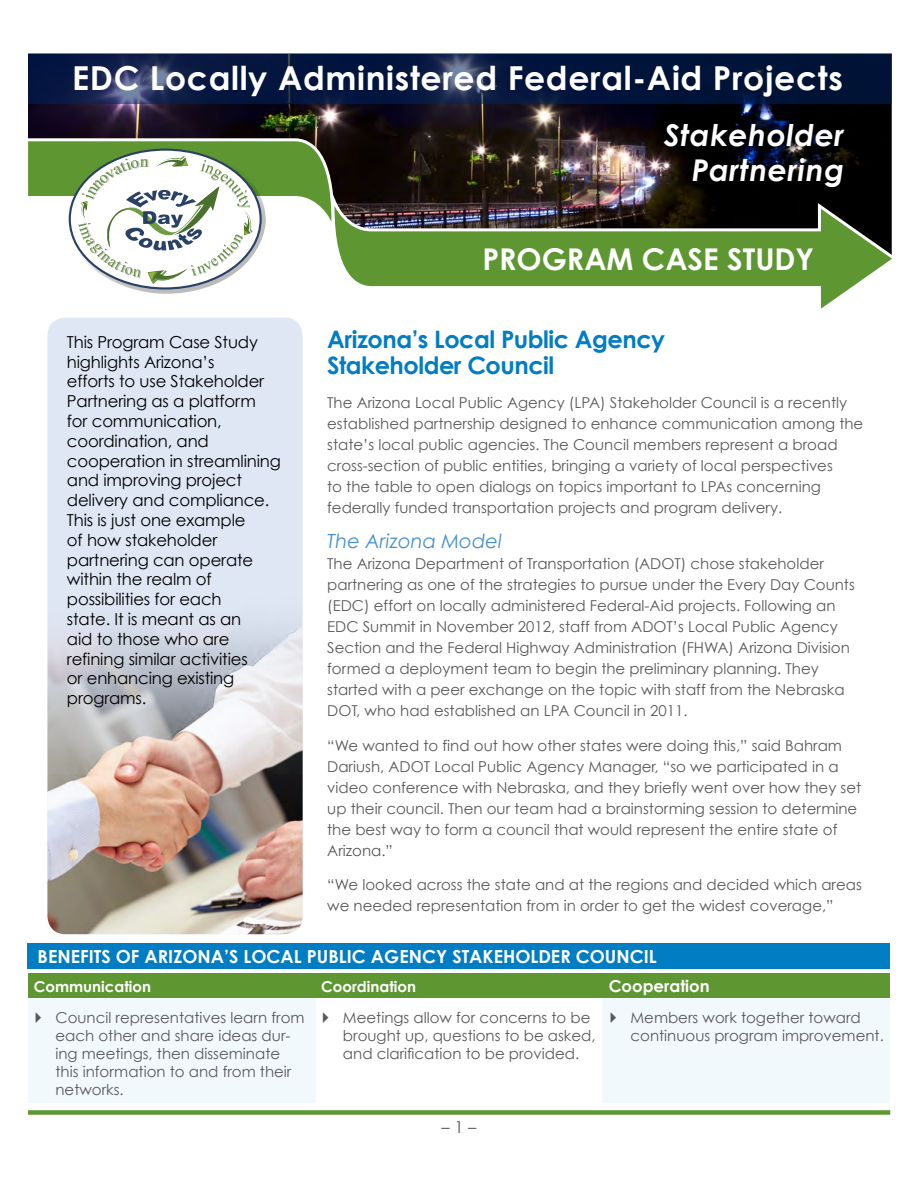
<style>
.page{position:relative;width:918px;height:1188px;background:#fff}
.page>*{position:absolute;margin:0;border:0;box-sizing:border-box;transform-origin:0 0}
.t1{font:700 33px "Century Gothic";letter-spacing:.02em;color:#fff}
.Heading_Level_1{font:italic 700 30px "Century Gothic";letter-spacing:.02em;color:#fff}
.P{font:700 30px "Century Gothic";color:#fff}
.Body_Text_Intro_Para{font:700 24px/26.2px "Century Gothic";letter-spacing:-.02em;color:#007dc3}
.Paragraph_Heading{font:italic 19.5px "Century Gothic";color:#458fcc}
.t2{font:700 18px "Century Gothic";color:#fff}
.Body_Text{font:16.5px/19.8px "Century Gothic";letter-spacing:-.01em;color:#000}
.t3{font:700 16.5px "Century Gothic";color:#fff}
.t4{font:16.5px "Century Gothic";color:#58595b}
.Body_Text-2{font:15px/21px "Century Gothic";color:#58595b}
.t5{font:700 15px "Century Gothic";color:#fff}
</style>
<div class="page">
<img style="left:28px;top:54px;width:864px;height:143px">
<svg style="left:28px;top:53px;width:863px;height:51px;background:#0c1d44"></svg>
<div style="left:28px;top:1110px;width:862px;height:5px;background:#5e9732"></div>
<img style="left:337px;top:197px;width:555px;height:9px">
<svg style="left:337px;top:206px;width:555px;height:103px;fill:#5e9732"></svg>
<div style="left:28px;top:943px;width:862px;height:26px;background:#007dc3"></div>
<div style="left:47px;top:318px;width:256px;height:616px;background:#dfe7f5;border-radius:18px"></div>
<img style="left:47px;top:583px;width:256px;height:351px">
<div style="left:663px;top:123px;width:187px;height:69px;background:#000;opacity:.75"></div>
<div style="left:71px;top:151px;width:195px;height:143px;background:#000;opacity:.27"></div>
<svg style="left:28px;top:135px;width:309px;height:156px"></svg>
<div style="left:28px;top:973px;width:287px;height:25px;background:#5e9732"></div>
<div style="left:315px;top:973px;width:288px;height:25px;background:#5e9732"></div>
<div style="left:603px;top:973px;width:287px;height:25px;background:#5e9732"></div>
<div style="left:28px;top:998px;width:287px;height:105px;background:#f2f9fc"></div>
<div style="left:603px;top:998px;width:287px;height:105px;background:#f2f9fc"></div>
<p class="t1" style="left:72px;top:57px;width:772px">EDC Locally Administered Federal-Aid Projects</p>
<h1 class="Heading_Level_1" style="left:664px;top:116px;width:181px">Stakeholder</h1>
<h1 class="Heading_Level_1" style="left:692px;top:151px;width:154px">Partnering</h1>
<p class="P" style="left:482px;top:241px;width:333px">PROGRAM CASE STUDY</p>
<p class="Body_Text" style="left:67px;top:332px;width:215px">This Program Case Study highlights Arizona’s<br>efforts to use Stakeholder<br>Partnering as a platform<br>for communication, coordination, and cooperation in streamlining and improving project delivery and compliance.<br>This is just one example<br>of how stakeholder partnering can operate within the realm of possibilities for each<br>state. It is meant as an<br>aid to those who are refining similar activities<br>or enhancing existing programs.</p>
<p class="Body_Text_Intro_Para" style="left:327px;top:325px;width:339px">Arizona’s Local Public Agency<br>Stakeholder Council</p>
<p class="Body_Text-2" style="left:327px;top:392px;width:538px">The Arizona Local Public Agency (LPA) Stakeholder Council is a recently established partnership designed to enhance communication among the state’s local public agencies. The Council members represent a broad cross-section of public entities, bringing a variety of local perspectives<br>to the table to open dialogs on topics important to LPAs concerning federally funded transportation projects and program delivery.</p>
<p class="Paragraph_Heading" style="left:327px;top:529px;width:176px">The Arizona Model</p>
<p class="Body_Text-2" style="left:327px;top:553px;width:529px">The Arizona Department of Transportation (ADOT) chose stakeholder partnering as one of the strategies to pursue under the Every Day Counts (EDC) effort on locally administered Federal-Aid projects. Following an EDC Summit in November 2012, staff from ADOT’s Local Public Agency Section and the Federal Highway Administration (FHWA) Arizona Division formed a deployment team to begin the preliminary planning. They started with a peer exchange on the topic with staff from the Nebraska DOT, who had established an LPA Council in 2011.</p>
<p class="Body_Text-2" style="left:327px;top:735px;width:536px">“We wanted to find out how other states were doing this,” said Bahram Dariush, ADOT Local Public Agency Manager, “so we participated in a video conference with Nebraska, and they briefly went over how they set up their council. Then our team had a brainstorming session to determine the best way to form a council that would represent the entire state of Arizona.”</p>
<p class="Body_Text-2" style="left:327px;top:874px;width:536px">“We looked across the state and at the regions and decided which areas we needed representation from in order to get the widest coverage,”</p>
<h2 class="t2" style="left:38px;top:945px;width:621px">BENEFITS OF ARIZONA’S LOCAL PUBLIC AGENCY STAKEHOLDER COUNCIL</h2>
<p class="t5" style="left:34px;top:977px;width:119px">Communication</p>
<p class="t5" style="left:321px;top:977px;width:96px">Coordination</p>
<p class="t3" style="left:609px;top:976px;width:102px">Cooperation</p>
<p class="Body_Text-2" style="left:55px;top:1008px;width:251px;line-height:18px">Council representatives learn from each other and share ideas dur&shy;ing meetings, then disseminate this information to and from their networks.</p>
<p class="Body_Text-2" style="left:343px;top:1008px;width:254px;line-height:18px">Meetings allow for concerns to be brought up, questions to be asked, and clarification to be provided.</p>
<p class="Body_Text-2" style="left:630px;top:1008px;width:255px;line-height:18px">Members work together toward continuous program improvement.</p>
<p class="t4" style="left:442px;top:1117px;width:36px">– 1 –</p>
</div>
